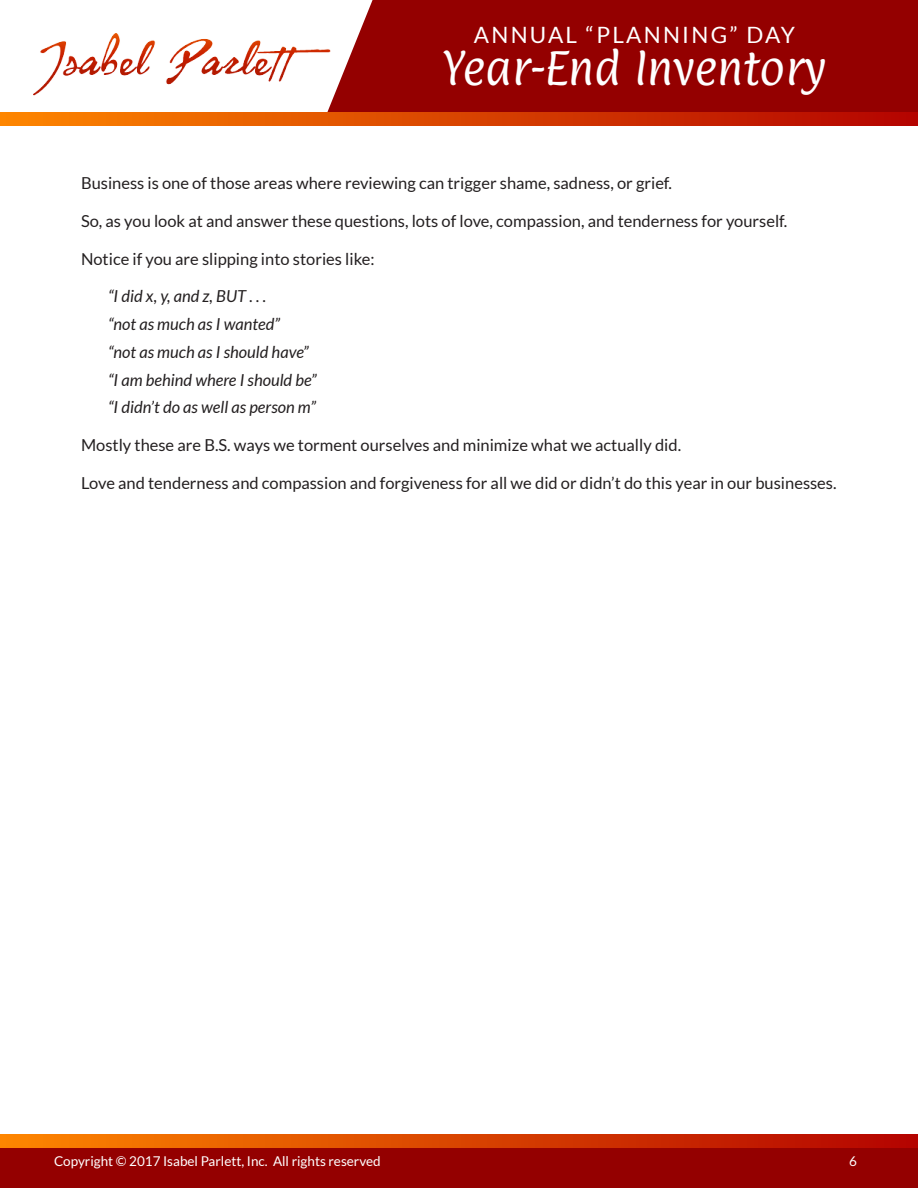
<style>
.page{position:relative;width:918px;height:1188px;background:#fff}
.page>*{position:absolute;margin:0;border:0;box-sizing:border-box;transform-origin:0 0}
.t1{font:39px "Paprika";color:#fff}
.t2{font:22.5px "Lato";letter-spacing:.1em;color:#fff}
.Main_Body_Paragraph{font:16.5px "Lato";color:#231f20}
.Main_Body_Paragraph-2{font:italic 16.5px "Lato";color:#231f20}
.t3{font:13.5px "Lato";color:#fff}
</style>
<div class="page">
<div style="left:327px;top:0;width:591px;height:112px;background:#940000"></div>
<svg style="left:0;top:112px;width:918px;height:14px;background:#d84400"></svg>
<div style="left:0;top:1139px;width:918px;height:49px;background:#940000"></div>
<svg style="left:0;top:1134px;width:918px;height:14px;background:#d84400"></svg>
<img style="left:34px;top:34px;width:297px;height:62px">
<h2 class="t2" style="left:474px;top:22px;width:323px">ANNUAL “PLANNING” DAY</h2>
<h1 class="t1" style="left:443px;top:40px;width:385px">Year-End Inventory</h1>
<p class="Main_Body_Paragraph" style="left:81px;top:174px;width:592px">Business is one of those areas where reviewing can trigger shame, sadness, or grief.</p>
<p class="Main_Body_Paragraph" style="left:81px;top:211px;width:708px">So, as you look at and answer these questions, lots of love, compassion, and tenderness for yourself.</p>
<p class="Main_Body_Paragraph" style="left:81px;top:249px;width:295px">Notice if you are slipping into stories like:</p>
<p class="Main_Body_Paragraph-2" style="left:108px;top:287px;width:160px">“I did x, y, and z, BUT . . .</p>
<p class="Main_Body_Paragraph-2" style="left:108px;top:315px;width:173px">“not as much as I wanted”</p>
<p class="Main_Body_Paragraph-2" style="left:108px;top:343px;width:202px">“not as much as I should have”</p>
<p class="Main_Body_Paragraph-2" style="left:108px;top:370px;width:210px">“I am behind where I should be”</p>
<p class="Main_Body_Paragraph-2" style="left:108px;top:398px;width:209px">“I didn’t do as well as person m”</p>
<p class="Main_Body_Paragraph" style="left:81px;top:436px;width:602px">Mostly these are B.S. ways we torment ourselves and minimize what we actually did.</p>
<p class="Main_Body_Paragraph" style="left:81px;top:474px;width:757px">Love and tenderness and compassion and forgiveness for all we did or didn’t do this year in our businesses.</p>
<p class="t3" style="left:54px;top:1154px;width:328px">Copyright © 2017 Isabel Parlett, Inc. All rights reserved</p>
<p class="t3" style="left:849px;top:1154px;width:9px">6</p>
</div>
